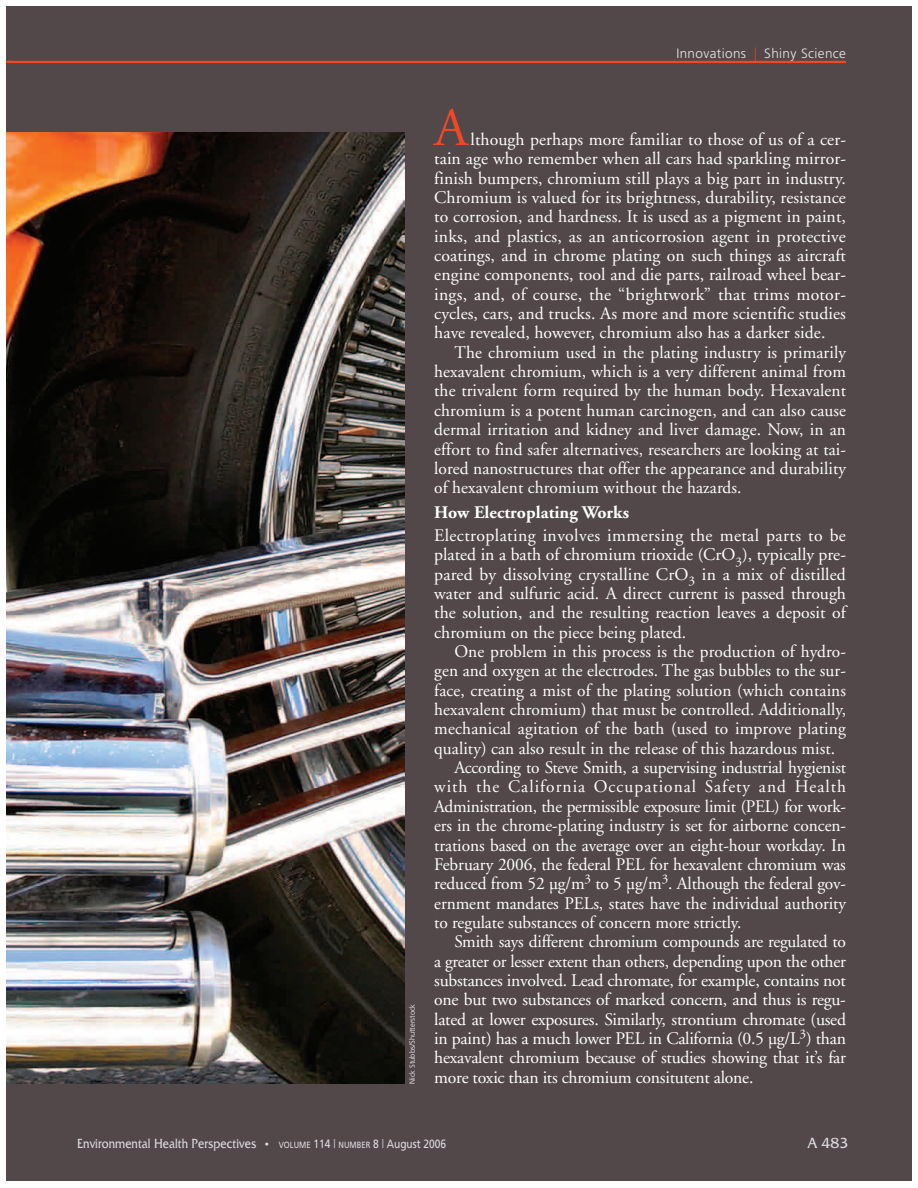
<style>
.page{position:relative;width:918px;height:1188px;background:#fff}
.page>*{position:absolute;margin:0;border:0;box-sizing:border-box;transform-origin:0 0}
.t1{font:54px "Adobe Garamond";color:#f04824}
.t2{font:17.7px/19.4px "Adobe Garamond";letter-spacing:-.005em;color:#fff;text-align:justify}
.t3{font:17.7px "Adobe Garamond";letter-spacing:.06em;color:#fff}
.t4{font:700 17.7px "Adobe Garamond";letter-spacing:.005em;color:#fff}
.t5{font:15px "Friz Quadrata IT Cby BT";color:#dddce3}
.t6{font:13.5px "Friz Quadrata IT Cby BT";color:#dddce3;scale:.85 1}
.t7{font:300 13.5px "Frutiger";letter-spacing:.03em;color:#e7e8e9}
.t8{font:300 7.5px "Frutiger";color:#fff}
.s1{font-size:18px;color:#f04824}
.s2{font-size:10.5px}
.s3{font-family:"Frutiger";font-size:9px}
.s4{font-family:"Frutiger";font-size:12px}
.s5{font-family:"Frutiger";font-weight:300;font-size:12px}
</style>
<div class="page">
<div style="left:7px;top:7px;width:904px;height:1174px;background:#52484a"></div>
<img style="left:7px;top:132px;width:397px;height:951px">
<hr style="left:8px;top:61px;width:838px;height:2px;background:#f04824">
<p class="t7" style="left:676px;top:48px;width:171px">Innovations <span class="s1">|</span> Shiny Science</p>
<p class="t8" style="left:409px;top:1084px;width:81px;rotate:-90deg">Nick Stubbs/Shutterstock</p>
<h1 class="t1" style="left:434px;top:106px;width:35px">A</h1>
<p class="t2" style="left:434px;top:131px;width:413px;text-indent:36px">lthough perhaps more familiar to those of us of a cer&shy;tain age who remember when all cars had sparkling mirror&shy;finish bumpers, chromium still plays a big part in industry.<br>Chromium is valued for its brightness, durability, resistance to corrosion, and hardness. It is used as a pigment in paint, inks, and plastics, as an anticorrosion agent in protective coatings, and in chrome plating on such things as aircraft engine components, tool and die parts, railroad wheel bear&shy;ings, and, of course, the “brightwork” that trims motor&shy;cycles, cars, and trucks. As more and more scientific studies have revealed, however, chromium also has a darker side.</p>
<p class="t2" style="left:434px;top:344px;width:413px;text-indent:20px">The chromium used in the plating industry is primarily hexavalent chromium, which is a very different animal from the trivalent form required by the human body. Hexavalent chromium is a potent human carcinogen, and can also cause dermal irritation and kidney and liver damage. Now, in an effort to find safer alternatives, researchers are looking at tai&shy;lored nanostructures that offer the appearance and durability of hexavalent chromium without the hazards.</p>
<p class="t4" style="left:434px;top:506px;width:196px">How Electroplating Works</p>
<p class="t2" style="left:434px;top:527px;width:413px">Electroplating involves immersing the metal parts to be plated in a bath of chromium trioxide (CrO<sub>3</sub>), typically pre&shy;pared by dissolving crystalline CrO<sub>3</sub> in a mix of distilled water and sulfuric acid. A direct current is passed through the solution, and the resulting reaction leaves a deposit of chromium on the piece being plated.</p>
<p class="t2" style="left:454px;top:643px;width:393px">One problem in this process is the production of hydro-</p>
<p class="t2" style="left:434px;top:663px;width:413px">gen and oxygen at the electrodes. The gas bubbles to the sur-</p>
<p class="t2" style="left:434px;top:682px;width:413px">face, creating a mist of the plating solution (which contains</p>
<p class="t2" style="left:434px;top:701px;width:413px">hexavalent chromium) that must be controlled. Additionally,</p>
<p class="t2" style="left:434px;top:721px;width:413px">mechanical agitation of the bath (used to improve plating</p>
<p class="t2" style="left:434px;top:740px;width:402px">quality) can also result in the release of this hazardous mist.</p>
<p class="t2" style="left:454px;top:759px;width:393px">According to Steve Smith, a supervising industrial hygienist</p>
<p class="t3" style="left:434px;top:780px;width:413px">with the California Occupational Safety and Health</p>
<p class="t2" style="left:434px;top:798px;width:413px">Administration, the permissible exposure limit (PEL) for work-</p>
<p class="t2" style="left:434px;top:817px;width:413px">ers in the chrome-plating industry is set for airborne concen-</p>
<p class="t2" style="left:434px;top:837px;width:413px">trations based on the average over an eight-hour workday. In</p>
<p class="t2" style="left:434px;top:856px;width:413px">February 2006, the federal PEL for hexavalent chromium was</p>
<p class="t2" style="left:434px;top:876px;width:413px">reduced from 52 µg/m<sup>3</sup> to 5 µg/m<sup>3</sup>. Although the federal gov-</p>
<p class="t2" style="left:434px;top:895px;width:413px">ernment mandates PELs, states have the individual authority</p>
<p class="t2" style="left:434px;top:914px;width:309px">to regulate substances of concern more strictly.</p>
<p class="t2" style="left:454px;top:934px;width:393px">Smith says different chromium compounds are regulated to</p>
<p class="t2" style="left:434px;top:953px;width:413px">a greater or lesser extent than others, depending upon the other</p>
<p class="t2" style="left:434px;top:972px;width:413px">substances involved. Lead chromate, for example, contains not</p>
<p class="t2" style="left:434px;top:992px;width:413px">one but two substances of marked concern, and thus is regu-</p>
<p class="t2" style="left:434px;top:1011px;width:413px">lated at lower exposures. Similarly, strontium chromate (used</p>
<p class="t2" style="left:434px;top:1030px;width:413px">in paint) has a much lower PEL in California (0.5 µg/L<sup>3</sup>) than</p>
<p class="t2" style="left:434px;top:1050px;width:413px">hexavalent chromium because of studies showing that it’s far</p>
<p class="t2" style="left:434px;top:1069px;width:321px">more toxic than its chromium consitutent alone.</p>
<p class="t6" style="left:77px;top:1138px;width:436px">Environmental Health Perspectives <span class="s2">•</span> <span class="s3">VOLUME</span> <span class="s4">114</span> <span class="s5">|</span> <span class="s3">NUMBER</span> <span class="s4">8</span> <span class="s5">|</span> <span class="s4">August 2006</span></p>
<p class="t5" style="left:808px;top:1137px;width:42px">A 483</p>
</div>
